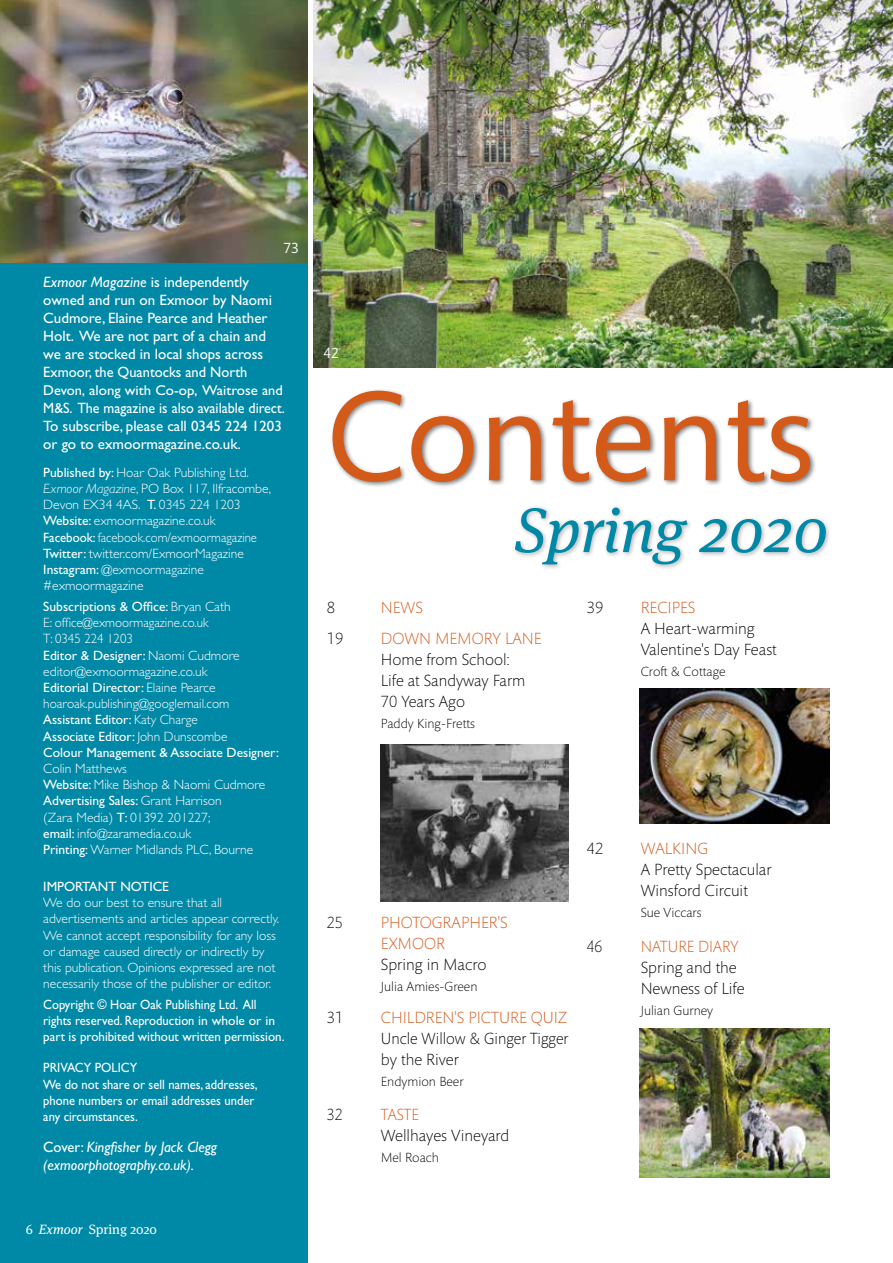
<style>
.page{position:relative;width:893px;height:1263px;background:#fff}
.page>*{position:absolute;margin:0;border:0;box-sizing:border-box;transform-origin:0 0}
.t1{font:129.9px "Mundo Sans Std";color:#d45a1a}
.t2{font:italic 63px "Meta Serif Pro";color:#0089a6}
.t3{font:300 16.5px/21px "Mundo Sans Std";color:#000}
.t4{font:300 16.5px/21px "Mundo Sans Std";color:#d45a1a}
.t5{font:300 16.5px/21px "Mundo Sans Std";color:#000;scale:.96 1}
.t6{font:300 16.5px "Mundo Sans Std";color:#d45a1a;scale:.95 1}
.t7{font:300 16.5px "Mundo Sans Std";color:#000;scale:.95 1}
.t8{font:15px/18px "Gill Sans Std";color:#fff}
.t9{font:15px/18px "Gill Sans Std";color:#fff;scale:.94 1}
.t10{font:italic 15px/18px "Gill Sans Std";color:#fff}
.t11{font:15px "Mundo Sans Std";color:#fff}
.t12{font:14.25px "Gill Sans Std";color:#fff}
.t13{font:300 13.5px/16.2px "Gill Sans Std";color:#fff}
.t14{font:13.5px/16.2px "Gill Sans Std";color:#fff;scale:.93 1}
.t15{font:300 13.5px "Mundo Sans Std";color:#000}
.t16{font:13.5px "Meta Serif Pro";color:#fff}
.t17{font:13.5px "Gill Sans Std";color:#fff}
.s1{font-style:italic}
.s2{font-weight:400}
.s3{font-style:normal}
</style>
<div class="page">
<div style="left:0;top:262px;width:308px;height:1001px;background:#0089a6"></div>
<img style="left:0;top:0;width:308px;height:262px">
<img style="left:314px;top:0;width:579px;height:368px">
<div style="left:512px;top:504px;width:319px;height:66px;background:#000;opacity:.3"></div>
<div style="left:330px;top:388px;width:486px;height:100px;background:#000;opacity:.5"></div>
<img style="left:381px;top:745px;width:188px;height:156px">
<img style="left:639px;top:689px;width:190px;height:135px">
<img style="left:639px;top:1028px;width:190px;height:150px">
<p class="t11" style="left:284px;top:240px;width:17px">73</p>
<p class="t8" style="left:43px;top:273px;width:230px"><span class="s1">Exmoor Magazine</span> is independently owned and run on Exmoor by Naomi Cudmore, Elaine Pearce and Heather Holt. We are not part of a chain and we are stocked in local shops across Exmoor, the Quantocks and North</p>
<p class="t12" style="left:43px;top:382px;width:241px">Devon, along with Co-op, Waitrose and</p>
<p class="t9" style="left:43px;top:399px;width:259px">M&amp;S. The magazine is also available direct.<br>To subscribe, please call 0345 224 1203 or go to exmoormagazine.co.uk.</p>
<p class="t13" style="left:43px;top:464px;width:230px"><span class="s2">Published by:</span> Hoar Oak Publishing Ltd.<br><span class="s1">Exmoor Magazine</span>, PO Box 117, Ilfracombe, Devon EX34 4AS. <span class="s2">T.</span> 0345 224 1203<br><span class="s2">Website:</span> exmoormagazine.co.uk<br><span class="s2">Facebook:</span> facebook.com/exmoormagazine <span class="s2">Twitter:</span> twitter.com/ExmoorMagazine <span class="s2">Instagram:</span> @exmoormagazine #exmoormagazine</p>
<p class="t13" style="left:43px;top:598px;width:237px"><span class="s2">Subscriptions &amp; Office:</span> Bryan Cath<br>E: office@exmoormagazine.co.uk<br>T: 0345 224 1203<br><span class="s2">Editor &amp; Designer:</span> Naomi Cudmore editor@exmoormagazine.co.uk<br><span class="s2">Editorial Director:</span> Elaine Pearce hoaroak.publishing@googlemail.com <span class="s2">Assistant Editor:</span> Katy Charge<br><span class="s2">Associate Editor:</span> John Dunscombe<br><span class="s2">Colour Management &amp; Associate Designer:</span></p>
<p class="t13" style="left:43px;top:760px;width:224px">Colin Matthews<br><span class="s2">Website:</span> Mike Bishop &amp; Naomi Cudmore<br><span class="s2">Advertising Sales:</span> Grant Harrison<br>(Zara Media) <span class="s2">T:</span> 01392 201227;<br><span class="s2">email:</span> info@zaramedia.co.uk<br><span class="s2">Printing:</span> Warner Midlands PLC, Bourne</p>
<p class="t17" style="left:43px;top:879px;width:127px">IMPORTANT NOTICE</p>
<p class="t13" style="left:43px;top:895px;width:238px">We do our best to ensure that all advertisements and articles appear correctly.<br>We cannot accept responsibility for any loss or damage caused directly or indirectly by this publication. Opinions expressed are not necessarily those of the publisher or editor.</p>
<p class="t14" style="left:43px;top:996px;width:261px">Copyright © Hoar Oak Publishing Ltd. All rights reserved. Reproduction in whole or in part is prohibited without written permission.</p>
<p class="t14" style="left:43px;top:1060px;width:232px">PRIVACY POLICY<br>We do not share or sell names, addresses, phone numbers or email addresses under any circumstances.</p>
<p class="t10" style="left:43px;top:1138px;width:175px"><span class="s3">Cover:</span> Kingfisher by Jack Clegg (exmoorphotography.co.uk).</p>
<p class="t16" style="left:26px;top:1220px;width:133px">6 <span class="s1">Exmoor</span> Spring 2020</p>
<p class="t11" style="left:323px;top:345px;width:17px">42</p>
<h1 class="t1" style="left:327px;top:367px;width:489px">Contents</h1>
<h2 class="t2" style="left:515px;top:484px;width:315px">Spring 2020</h2>
<p class="t3" style="left:327px;top:597px;width:10px">8</p>
<p class="t4" style="left:381px;top:597px;width:44px">NEWS</p>
<p class="t3" style="left:327px;top:629px;width:18px">19</p>
<p class="t4" style="left:381px;top:629px;width:162px">DOWN MEMORY LANE</p>
<p class="t3" style="left:381px;top:650px;width:146px">Home from School:<br>Life at Sandyway Farm<br>70 Years Ago</p>
<p class="t15" style="left:381px;top:717px;width:96px">Paddy King-Fretts</p>
<p class="t3" style="left:587px;top:597px;width:18px">39</p>
<p class="t4" style="left:641px;top:597px;width:56px">RECIPES</p>
<p class="t3" style="left:641px;top:618px;width:138px">A Heart-warming<br>Valentine's Day Feast</p>
<p class="t15" style="left:641px;top:664px;width:86px">Croft &amp; Cottage</p>
<p class="t3" style="left:327px;top:913px;width:18px">25</p>
<p class="t4" style="left:381px;top:913px;width:128px">PHOTOGRAPHER'S<br>EXMOOR</p>
<p class="t3" style="left:381px;top:955px;width:107px">Spring in Macro</p>
<p class="t15" style="left:381px;top:979px;width:98px">Julia Amies-Green</p>
<p class="t3" style="left:327px;top:1007px;width:18px">31</p>
<p class="t4" style="left:381px;top:1007px;width:187px">CHILDREN'S PICTURE QUIZ</p>
<p class="t5" style="left:381px;top:1028px;width:197px">Uncle Willow &amp; Ginger Tigger by the River</p>
<p class="t15" style="left:381px;top:1074px;width:84px">Endymion Beer</p>
<p class="t7" style="left:327px;top:1106px;width:18px">32</p>
<p class="t6" style="left:381px;top:1106px;width:41px">TASTE</p>
<p class="t3" style="left:381px;top:1126px;width:130px">Wellhayes Vineyard</p>
<p class="t15" style="left:381px;top:1151px;width:60px">Mel Roach</p>
<p class="t3" style="left:587px;top:839px;width:18px">42</p>
<p class="t4" style="left:641px;top:839px;width:69px">WALKING</p>
<p class="t3" style="left:641px;top:860px;width:132px">A Pretty Spectacular<br>Winsford Circuit</p>
<p class="t15" style="left:641px;top:906px;width:62px">Sue Viccars</p>
<p class="t7" style="left:587px;top:938px;width:18px">46</p>
<p class="t6" style="left:641px;top:938px;width:104px">NATURE DIARY</p>
<p class="t3" style="left:641px;top:958px;width:105px">Spring and the<br>Newness of Life</p>
<p class="t15" style="left:641px;top:1003px;width:74px">Julian Gurney</p>
</div>
